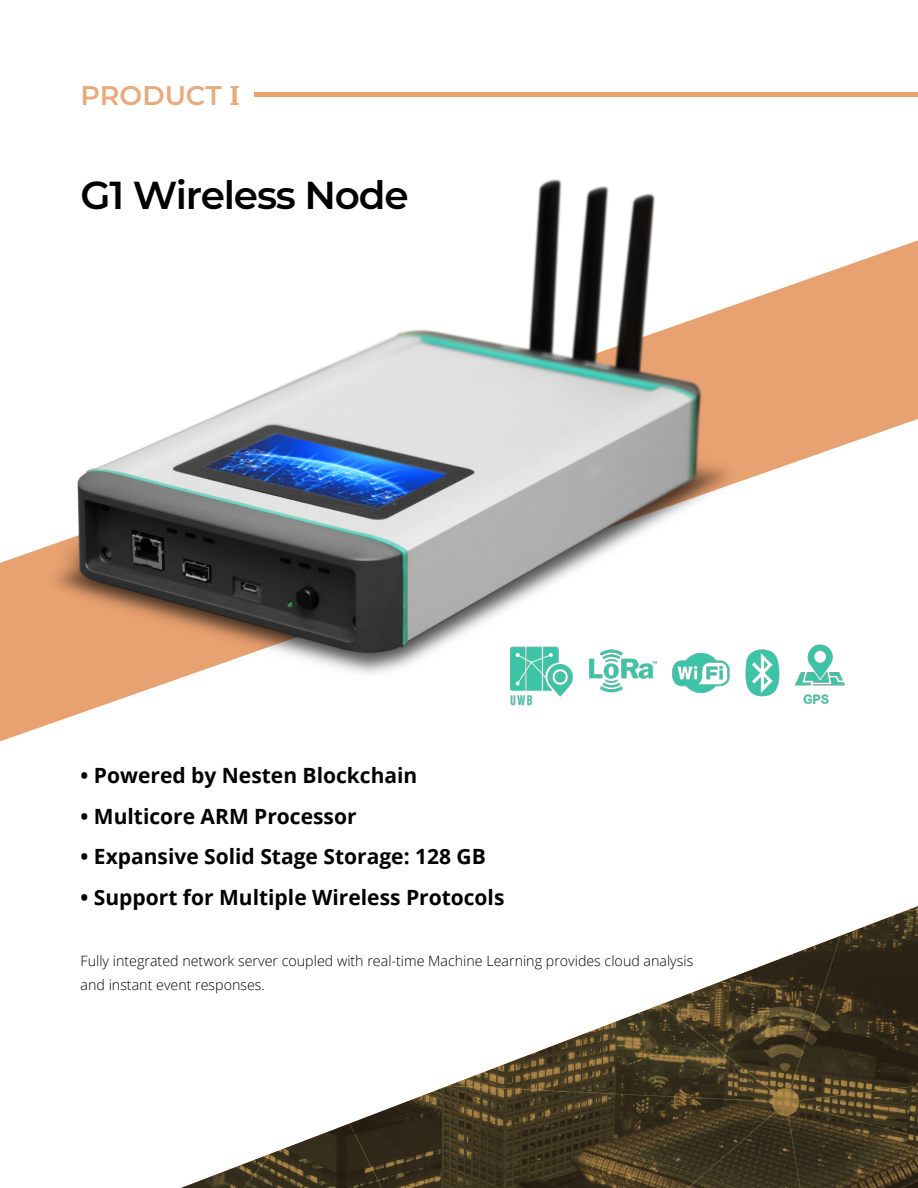
<style>
.page{position:relative;width:918px;height:1188px;background:#fff}
.page>*{position:absolute;margin:0;border:0;box-sizing:border-box;transform-origin:0 0}
.t1{font:600 39px "Montserrat";letter-spacing:-.03em;color:#000}
.t2{font:600 27px "Montserrat";color:#e8ab7d}
.t3{font:700 21px "Open Sans";color:#000}
.t4{font:300 14.25px/24px "Open Sans";color:#000}
.s1{font-family:"Kefa";font-weight:700;font-size:28.5px}
</style>
<div class="page">
<svg style="left:0;top:240px;width:918px;height:501px"></svg>
<img style="left:25px;top:179px;width:737px;height:517px">
<img style="left:181px;top:906px;width:737px;height:282px">
<div style="left:254px;top:92px;width:664px;height:5px;background:#e8a170"></div>
<img style="left:511px;top:642px;width:334px;height:65px">
<p class="t2" style="left:81px;top:76px;width:161px">PRODUCT <span class="s1">I</span></p>
<h1 class="t1" style="left:81px;top:167px;width:330px">G1 Wireless Node</h1>
<p class="t3" style="left:81px;top:761px;width:338px">• Powered by Nesten Blockchain</p>
<p class="t3" style="left:81px;top:801px;width:278px">• Multicore ARM Processor</p>
<p class="t3" style="left:81px;top:842px;width:407px">• Expansive Solid Stage Storage: 128 GB</p>
<p class="t3" style="left:81px;top:882px;width:425px">• Support for Multiple Wireless Protocols</p>
<p class="t4" style="left:81px;top:949px;width:614px">Fully integrated network server coupled with real-time Machine Learning provides cloud analysis and instant event responses.</p>
</div>
